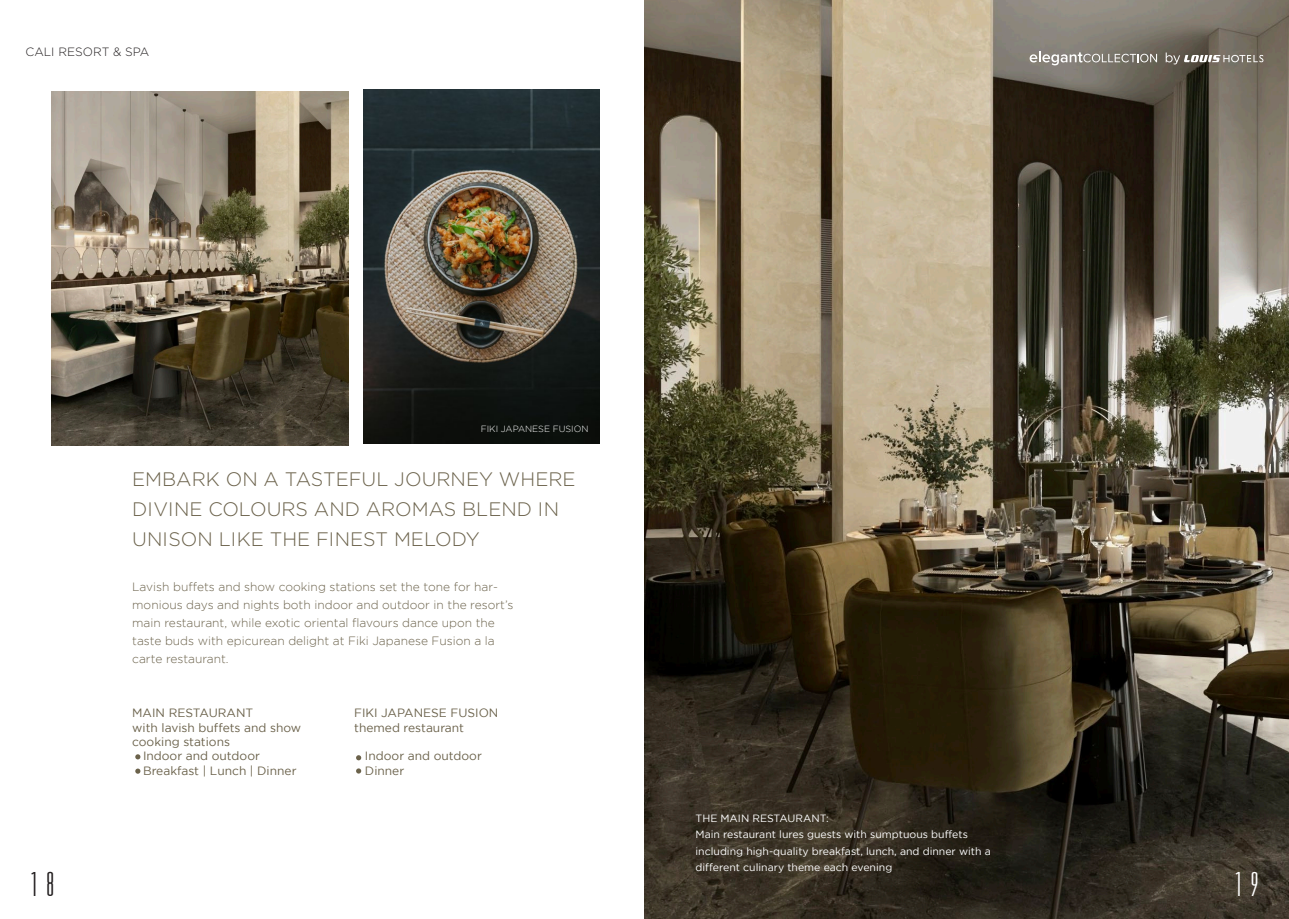
<style>
.page{position:relative;width:1289px;height:919px;background:#fff}
.page>*{position:absolute;margin:0;border:0;box-sizing:border-box;transform-origin:0 0}
.t1{font:30px "De Valencia";color:#231f20}
.t2{font:30px "De Valencia";color:#fff}
.t3{font:300 19.5px/30px "Gotham Greek";color:#6b624b}
.t4{font:300 12px/18px "Gotham";color:#6b624b}
.t5{font:12px/14.4px "Gotham";color:#6b624b}
.t6{font:300 12px "Gotham Greek";color:#231f20}
.t7{font:10.5px/16.5px "Gotham";color:#fff}
.t8{font:300 9px "Gotham";color:#fff}
</style>
<div class="page">
<img style="left:644px;top:0;width:644px;height:918px">
<img style="left:52px;top:92px;width:297px;height:353px">
<img style="left:363px;top:89px;width:236px;height:354px">
<svg style="left:135px;top:754px;width:5px;height:5px"></svg>
<svg style="left:135px;top:768px;width:5px;height:5px"></svg>
<svg style="left:356px;top:755px;width:5px;height:5px"></svg>
<svg style="left:356px;top:768px;width:5px;height:5px"></svg>
<svg style="left:1029px;top:52px;width:128px;height:13px;background:#9b9890"></svg>
<svg style="left:1165px;top:53px;width:98px;height:11px"></svg>
<p class="t6" style="left:26px;top:45px;width:125px">CALI RESORT &amp; SPA</p>
<p class="t8" style="left:481px;top:423px;width:109px">FIKI JAPANESE FUSION</p>
<p class="t3" style="left:132px;top:463px;width:445px">EMBARK ON A TASTEFUL JOURNEY WHERE<br>DIVINE COLOURS AND AROMAS BLEND IN<br>UNISON LIKE THE FINEST MELODY</p>
<p class="t4" style="left:132px;top:577px;width:383px">Lavish buffets and show cooking stations set the tone for har&shy;monious days and nights both indoor and outdoor in the resort’s main restaurant, while exotic oriental flavours dance upon the taste buds with epicurean delight at Fiki Japanese Fusion a la carte restaurant.</p>
<p class="t5" style="left:132px;top:705px;width:123px">MAIN RESTAURANT</p>
<p class="t5" style="left:132px;top:720px;width:170px">with lavish buffets and show cooking stations</p>
<p class="t5" style="left:143px;top:748px;width:118px">Indoor and outdoor</p>
<p class="t5" style="left:143px;top:763px;width:155px">Breakfast | Lunch | Dinner</p>
<p class="t5" style="left:354px;top:705px;width:146px">FIKI JAPANESE FUSION</p>
<p class="t5" style="left:354px;top:720px;width:111px">themed restaurant</p>
<p class="t5" style="left:365px;top:748px;width:118px">Indoor and outdoor</p>
<p class="t5" style="left:365px;top:763px;width:41px">Dinner</p>
<p class="t7" style="left:695px;top:809px;width:135px">THE MAIN RESTAURANT:</p>
<p class="t7" style="left:695px;top:825px;width:297px">Main restaurant lures guests with sumptuous buffets including high-quality breakfast, lunch, and dinner with a different culinary theme each evening</p>
<p class="t1" style="left:26px;top:867px;width:35px">18</p>
<p class="t2" style="left:1229px;top:867px;width:35px">19</p>
</div>
